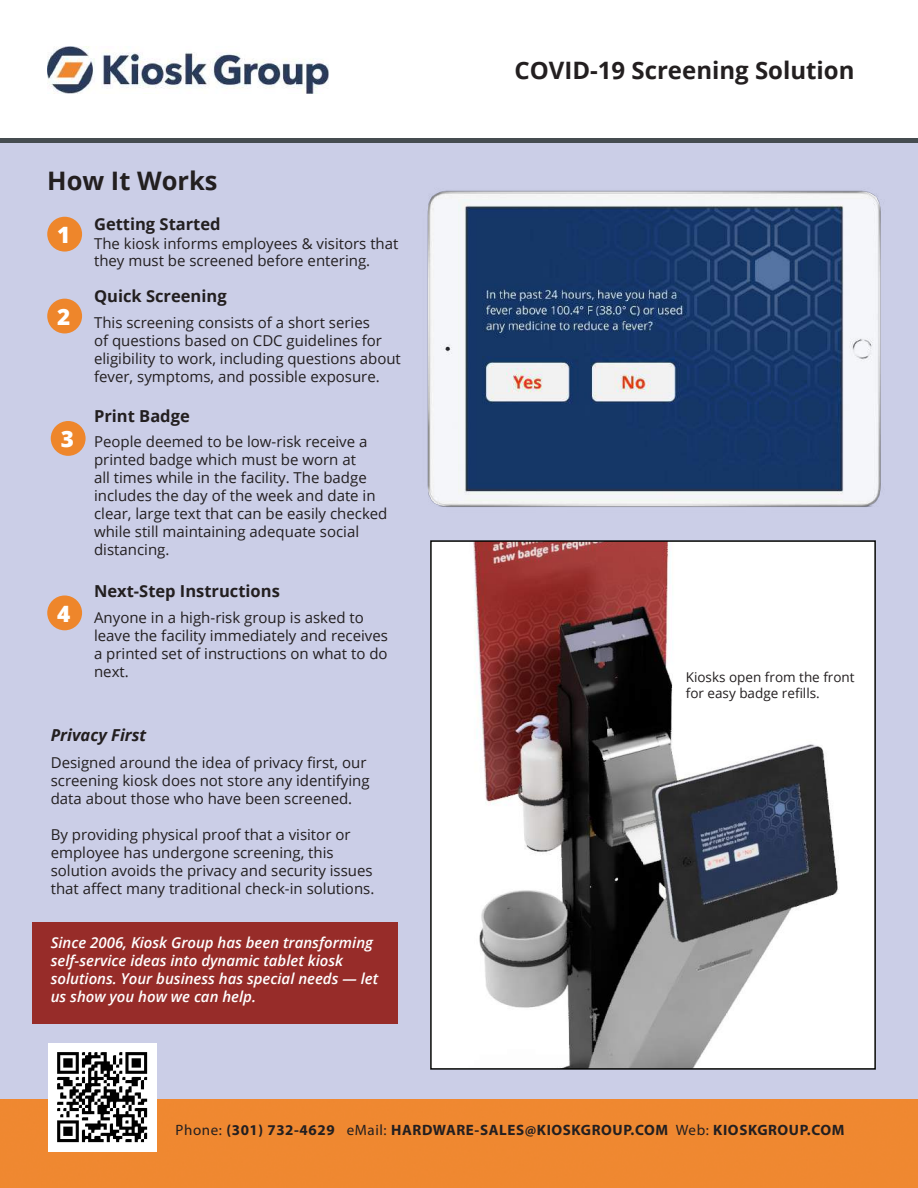
<style>
.page{position:relative;width:918px;height:1188px;background:#fff}
.page>*{position:absolute;margin:0;border:0;box-sizing:border-box;transform-origin:0 0}
.t1{font:700 25.5px "Open Sans";color:#231f20}
.t2{font:700 24px "Open Sans";color:#231f20}
.t3{font:800 22.5px "Open Sans";color:#fff}
.t4{font:700 16.5px "Open Sans";color:#231f20}
.t5{font:italic 700 16.5px "Open Sans";color:#231f20}
.t6{font:15px/18px "Open Sans";color:#231f20}
.t7{font:italic 600 15px/18px "Open Sans";color:#fff}
.t8{font:700 15px "Myriad Pro";letter-spacing:.04em;color:#231f20}
.t9{font:13.5px/16.2px "Open Sans";color:#231f20}
.s1{font-weight:400}
</style>
<div class="page">
<div style="left:1px;top:138px;width:917px;height:967px;background:#cbcee7"></div>
<div style="left:0;top:1100px;width:918px;height:88px;background:#ef8830"></div>
<img style="left:47px;top:46px;width:282px;height:47px">
<div style="left:32px;top:922px;width:365px;height:102px;background:#972c29"></div>
<div style="left:47px;top:217px;width:35px;height:35px;background:#ee862b;border-radius:50%"></div>
<div style="left:47px;top:299px;width:35px;height:34px;background:#ee862b;border-radius:50%"></div>
<div style="left:51px;top:421px;width:35px;height:35px;background:#ee862b;border-radius:50%"></div>
<div style="left:47px;top:595px;width:35px;height:35px;background:#ee862b;border-radius:50%"></div>
<img style="left:49px;top:1044px;width:107px;height:107px">
<img style="left:433px;top:543px;width:440px;height:524px">
<div style="left:430px;top:540px;width:446px;height:530px;border:2px solid #040503"></div>
<hr style="left:0;top:138px;width:918px;height:4px;background:#454c50">
<img style="left:427px;top:190px;width:454px;height:317px">
<h1 class="t1" style="left:47px;top:170px;width:172px">How It Works</h1>
<h3 class="t3" style="left:57px;top:222px;width:15px">1</h3>
<h3 class="t3" style="left:57px;top:304px;width:15px">2</h3>
<h3 class="t3" style="left:61px;top:426px;width:15px">3</h3>
<h3 class="t3" style="left:57px;top:601px;width:15px">4</h3>
<p class="t4" style="left:94px;top:217px;width:128px">Getting Started</p>
<p class="t6" style="left:94px;top:237px;width:306px;line-height:16.5px">The kiosk informs employees &amp; visitors that they must be screened before entering.</p>
<p class="t4" style="left:94px;top:290px;width:134px">Quick Screening</p>
<p class="t6" style="left:94px;top:315px;width:308px">This screening consists of a short series<br>of questions based on CDC guidelines for eligibility to work, including questions about fever, symptoms, and possible exposure.</p>
<p class="t4" style="left:94px;top:409px;width:97px">Print Badge</p>
<p class="t6" style="left:94px;top:434px;width:295px">People deemed to be low-risk receive a printed badge which must be worn at<br>all times while in the facility. The badge includes the day of the week and date in clear, large text that can be easily checked while still maintaining adequate social distancing.</p>
<p class="t4" style="left:94px;top:584px;width:187px">Next-Step Instructions</p>
<p class="t6" style="left:94px;top:610px;width:295px">Anyone in a high-risk group is asked to leave the facility immediately and receives a printed set of instructions on what to do next.</p>
<p class="t5" style="left:51px;top:728px;width:97px">Privacy First</p>
<p class="t6" style="left:51px;top:755px;width:320px">Designed around the idea of privacy first, our screening kiosk does not store any identifying data about those who have been screened.</p>
<p class="t6" style="left:51px;top:827px;width:325px">By providing physical proof that a visitor or employee has undergone screening, this solution avoids the privacy and security issues that affect many traditional check-in solutions.</p>
<p class="t7" style="left:51px;top:935px;width:329px">Since 2006, Kiosk Group has been transforming self-service ideas into dynamic tablet kiosk solutions. Your business has special needs — let us show you how we can help.</p>
<h2 class="t2" style="left:514px;top:60px;width:342px">COVID-19 Screening Solution</h2>
<p class="t9" style="left:686px;top:670px;width:170px">Kiosks open from the front for easy badge refills.</p>
<p class="t8" style="left:176px;top:1125px;width:670px"><span class="s1">Phone:</span> (301) 732-4629 <span class="s1">eMail:</span> HARDWARE-SALES@KIOSKGROUP.COM <span class="s1">Web:</span> KIOSKGROUP.COM</p>
</div>
